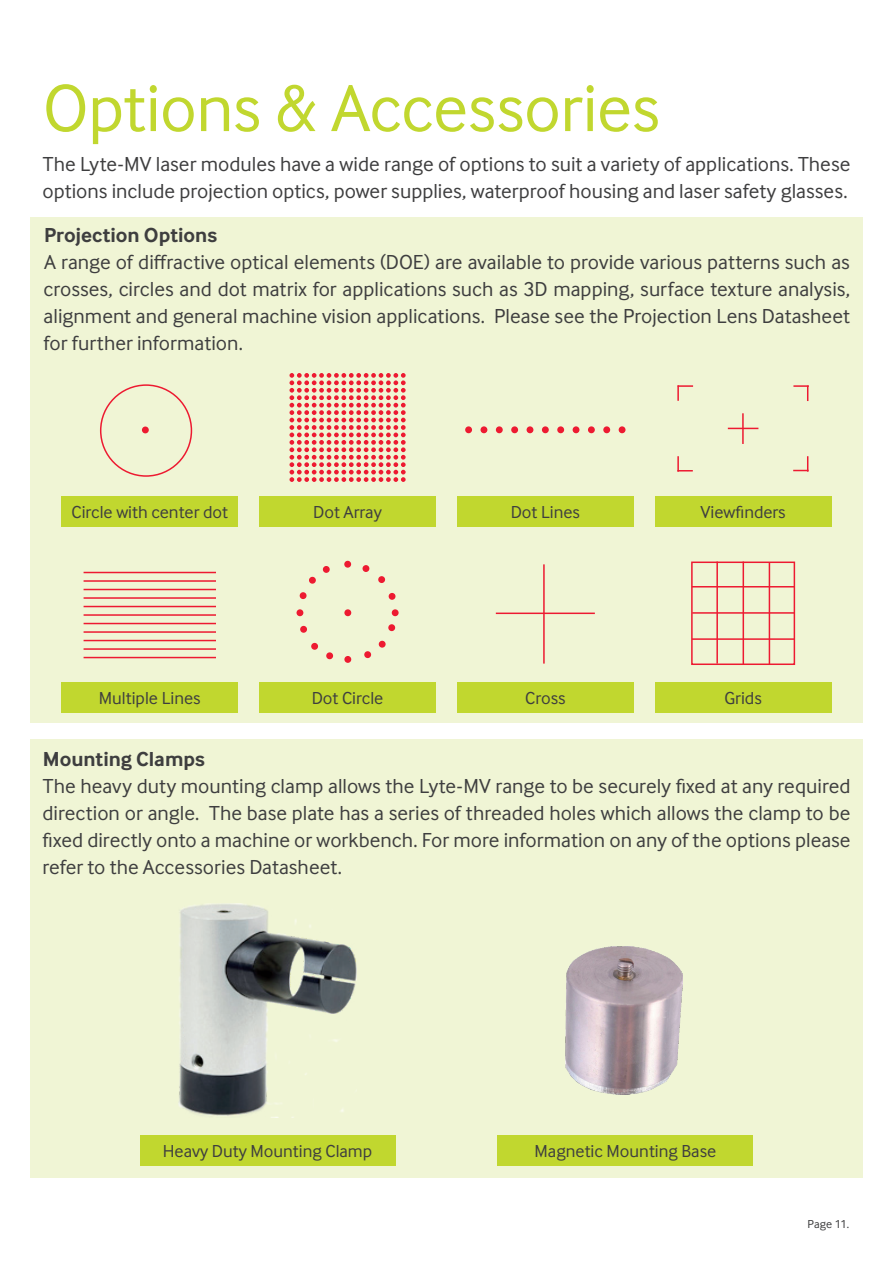
<style>
.page{position:relative;width:893px;height:1263px;background:#fff}
.page>*{position:absolute;margin:0;border:0;box-sizing:border-box;transform-origin:0 0}
.t1{font:69px "Inter Face";letter-spacing:-.01em;color:#c1d72f}
.t2{font:21px/27px "Inter Face";color:#3e3e3f;text-align:justify}
.t3{font:700 21px "Inter Face";letter-spacing:-.005em;color:#3e3e3f}
.t4{font:18px "Inter Face";color:#3e3e3f}
.t5{font:12px "Inter Face";letter-spacing:.015em;color:#3e3e3f}
</style>
<div class="page">
<div style="left:31px;top:217px;width:832px;height:505px;background:#f0f5d5"></div>
<div style="left:259px;top:682px;width:177px;height:30px;background:#c1d72f"></div>
<div style="left:344px;top:561px;width:7px;height:7px;border:2px solid #ed1a31;border-radius:50%"></div>
<div style="left:344px;top:656px;width:7px;height:7px;border:2px solid #ed1a31;border-radius:50%"></div>
<div style="left:297px;top:609px;width:6px;height:7px;border:2px solid #ed1a31;border-radius:50%"></div>
<div style="left:392px;top:609px;width:7px;height:7px;border:2px solid #ed1a31;border-radius:50%"></div>
<div style="left:378px;top:576px;width:7px;height:7px;border:2px solid #ed1a31;border-radius:50%"></div>
<div style="left:311px;top:643px;width:7px;height:7px;border:2px solid #ed1a31;border-radius:50%"></div>
<div style="left:379px;top:641px;width:7px;height:7px;border:2px solid #ed1a31;border-radius:50%"></div>
<div style="left:309px;top:577px;width:7px;height:7px;border:2px solid #ed1a31;border-radius:50%"></div>
<div style="left:344px;top:609px;width:7px;height:7px;border:2px solid #ed1a31;border-radius:50%"></div>
<div style="left:323px;top:566px;width:7px;height:7px;border:2px solid #ed1a31;border-radius:50%"></div>
<div style="left:300px;top:592px;width:7px;height:7px;border:2px solid #ed1a31;border-radius:50%"></div>
<div style="left:300px;top:626px;width:7px;height:7px;border:2px solid #ed1a31;border-radius:50%"></div>
<div style="left:326px;top:652px;width:7px;height:7px;border:2px solid #ed1a31;border-radius:50%"></div>
<div style="left:364px;top:651px;width:7px;height:7px;border:2px solid #ed1a31;border-radius:50%"></div>
<div style="left:388px;top:624px;width:7px;height:7px;border:2px solid #ed1a31;border-radius:50%"></div>
<div style="left:389px;top:593px;width:6px;height:7px;border:2px solid #ed1a31;border-radius:50%"></div>
<div style="left:362px;top:565px;width:7px;height:7px;border:2px solid #ed1a31;border-radius:50%"></div>
<hr style="left:543px;top:564px;width:2px;height:100px;background:#ed1a31">
<hr style="left:496px;top:612px;width:99px;height:2px;background:#ed1a31">
<div style="left:457px;top:682px;width:177px;height:30px;background:#c1d72f"></div>
<div style="left:62px;top:682px;width:176px;height:30px;background:#c1d72f"></div>
<hr style="left:84px;top:572px;width:132px;height:1px;background:#ed1a31">
<hr style="left:84px;top:580px;width:132px;height:2px;background:#ed1a31">
<hr style="left:84px;top:589px;width:132px;height:1px;background:#ed1a31">
<hr style="left:84px;top:597px;width:132px;height:2px;background:#ed1a31">
<hr style="left:84px;top:606px;width:132px;height:1px;background:#ed1a31">
<hr style="left:84px;top:614px;width:132px;height:2px;background:#ed1a31">
<hr style="left:84px;top:623px;width:132px;height:1px;background:#ed1a31">
<hr style="left:84px;top:631px;width:132px;height:2px;background:#ed1a31">
<hr style="left:84px;top:640px;width:132px;height:1px;background:#ed1a31">
<hr style="left:84px;top:648px;width:132px;height:2px;background:#ed1a31">
<hr style="left:84px;top:657px;width:132px;height:1px;background:#ed1a31">
<div style="left:655px;top:682px;width:176px;height:30px;background:#c1d72f"></div>
<div style="left:691px;top:561px;width:104px;height:104px;border:2px solid #ed1a31"></div>
<hr style="left:716px;top:561px;width:2px;height:103px;background:#ed1a31">
<hr style="left:742px;top:561px;width:2px;height:103px;background:#ed1a31">
<hr style="left:769px;top:562px;width:1px;height:102px;background:#ed1a31">
<hr style="left:692px;top:586px;width:102px;height:1px;background:#ed1a31">
<hr style="left:692px;top:612px;width:103px;height:2px;background:#ed1a31">
<hr style="left:692px;top:638px;width:103px;height:2px;background:#ed1a31">
<div style="left:100px;top:384px;width:92px;height:93px;border:2px solid #ed1a31;border-radius:50%"></div>
<div style="left:142px;top:426px;width:7px;height:7px;border:2px solid #ed1a31;border-radius:50%"></div>
<div style="left:62px;top:497px;width:176px;height:30px;background:#c1d72f"></div>
<div style="left:259px;top:497px;width:177px;height:30px;background:#c1d72f"></div>
<svg style="left:289px;top:373px;width:117px;height:109px"></svg>
<div style="left:655px;top:497px;width:176px;height:30px;background:#c1d72f"></div>
<hr style="left:728px;top:428px;width:30px;height:1px;background:#ed1a31">
<hr style="left:742px;top:413px;width:2px;height:31px;background:#ed1a31">
<svg style="left:677px;top:385px;width:16px;height:16px"></svg>
<svg style="left:677px;top:456px;width:16px;height:16px"></svg>
<svg style="left:793px;top:385px;width:16px;height:16px"></svg>
<svg style="left:793px;top:456px;width:16px;height:16px"></svg>
<div style="left:457px;top:497px;width:177px;height:30px;background:#c1d72f"></div>
<div style="left:465px;top:426px;width:7px;height:7px;border:2px solid #ed1a31;border-radius:50%"></div>
<div style="left:496px;top:426px;width:7px;height:7px;border:2px solid #ed1a31;border-radius:50%"></div>
<div style="left:480px;top:426px;width:7px;height:7px;border:2px solid #ed1a31;border-radius:50%"></div>
<div style="left:588px;top:426px;width:7px;height:7px;border:2px solid #ed1a31;border-radius:50%"></div>
<div style="left:527px;top:426px;width:6px;height:7px;border:2px solid #ed1a31;border-radius:50%"></div>
<div style="left:603px;top:426px;width:7px;height:7px;border:2px solid #ed1a31;border-radius:50%"></div>
<div style="left:542px;top:426px;width:7px;height:7px;border:2px solid #ed1a31;border-radius:50%"></div>
<div style="left:511px;top:426px;width:7px;height:7px;border:2px solid #ed1a31;border-radius:50%"></div>
<div style="left:557px;top:426px;width:7px;height:7px;border:2px solid #ed1a31;border-radius:50%"></div>
<div style="left:619px;top:426px;width:6px;height:7px;border:2px solid #ed1a31;border-radius:50%"></div>
<div style="left:573px;top:426px;width:6px;height:7px;border:2px solid #ed1a31;border-radius:50%"></div>
<div style="left:31px;top:740px;width:832px;height:438px;background:#f0f5d5"></div>
<div style="left:498px;top:1135px;width:255px;height:31px;background:#c1d72f"></div>
<img style="left:566px;top:946px;width:116px;height:149px">
<div style="left:140px;top:1135px;width:255px;height:31px;background:#c1d72f"></div>
<img style="left:179px;top:903px;width:177px;height:213px">
<h1 class="t1" style="left:43px;top:69px;width:618px">Options &amp; Accessories</h1>
<p class="t2" style="left:43px;top:151px;width:809px">The Lyte-MV laser modules have a wide range of options to suit a variety of applications. These options include projection optics, power supplies, waterproof housing and laser safety glasses.</p>
<p class="t3" style="left:44px;top:223px;width:175px">Projection Options</p>
<p class="t2" style="left:44px;top:249px;width:808px">A range of diffractive optical elements (DOE) are available to provide various patterns such as crosses, circles and dot matrix for applications such as 3D mapping, surface texture analysis, alignment and general machine vision applications. Please see the Projection Lens Datasheet for further information.</p>
<p class="t4" style="left:71px;top:502px;width:158px">Circle with center dot</p>
<p class="t4" style="left:313px;top:502px;width:70px">Dot Array</p>
<p class="t4" style="left:511px;top:502px;width:71px">Dot Lines</p>
<p class="t4" style="left:701px;top:502px;width:87px">Viewfinders</p>
<p class="t4" style="left:99px;top:687px;width:103px">Multiple Lines</p>
<p class="t4" style="left:312px;top:687px;width:73px">Dot Circle</p>
<p class="t4" style="left:525px;top:687px;width:42px">Cross</p>
<p class="t4" style="left:724px;top:687px;width:39px">Grids</p>
<p class="t3" style="left:43px;top:747px;width:164px">Mounting Clamps</p>
<p class="t2" style="left:43px;top:773px;width:809px">The heavy duty mounting clamp allows the Lyte-MV range to be securely fixed at any required direction or angle. The base plate has a series of threaded holes which allows the clamp to be fixed directly onto a machine or workbench. For more information on any of the options please refer to the Accessories Datasheet.</p>
<p class="t4" style="left:163px;top:1141px;width:211px">Heavy Duty Mounting Clamp</p>
<p class="t4" style="left:535px;top:1141px;width:183px">Magnetic Mounting Base</p>
<p class="t5" style="left:807px;top:1218px;width:43px">Page 11.</p>
</div>
